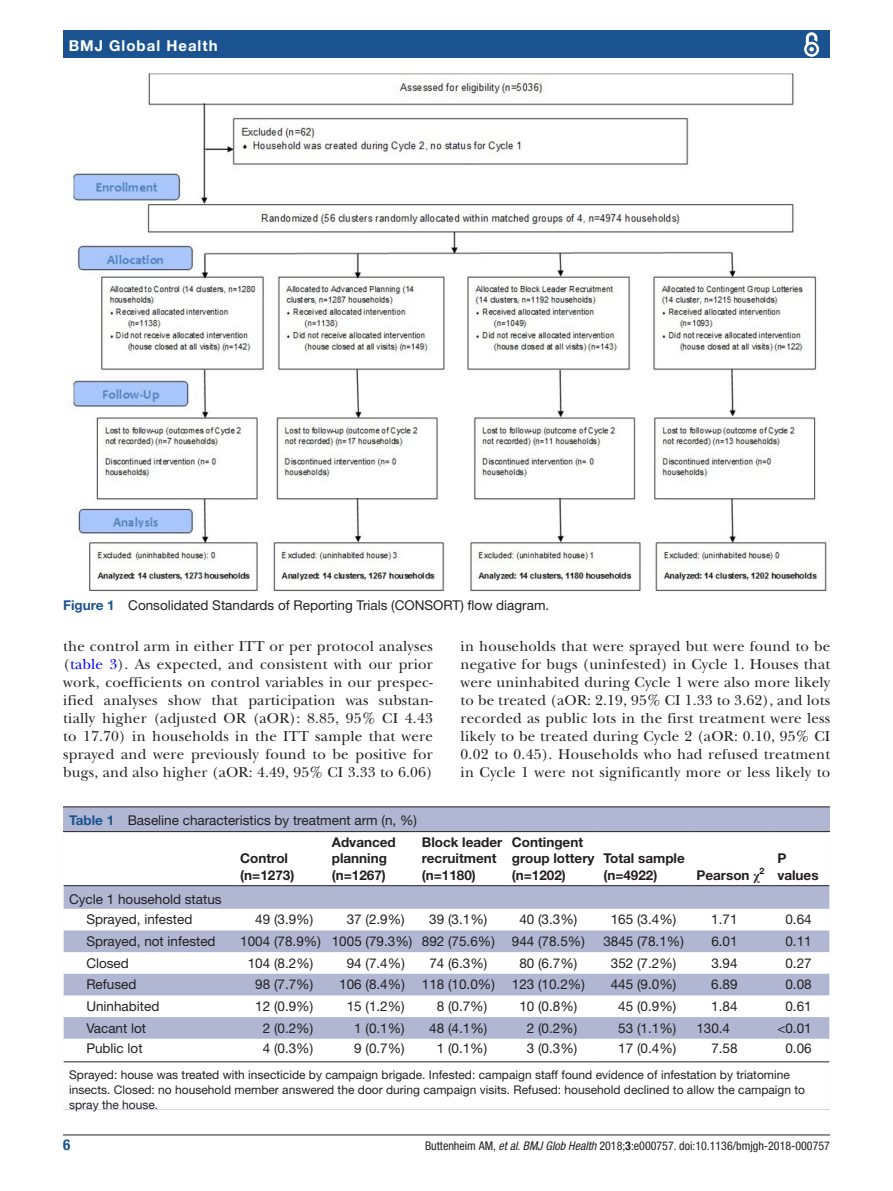
<style>
.page{position:relative;width:893px;height:1191px;background:#fff}
.page>*{position:absolute;margin:0;border:0;box-sizing:border-box;transform-origin:0 0}
.t1{font:15px/18px "New Baskerville";letter-spacing:.015em;color:#231f20;text-align:justify}
.t2{font:700 15px "Helvetica Neue LT Std";letter-spacing:.065em;color:#fff}
.t3{font:700 condensed 15px "Helvetica Neue LT Std";color:#1b5391}
.t4{font:13.5px/20.1px "Helvetica Neue LT Std";color:#231f20}
.t5{font:700 13.5px/16.2px "Helvetica Neue LT Std";color:#231f20}
.t6{font:12px/15px "Helvetica Neue LT Std";color:#231f20}
.t7{font:condensed 12px "Helvetica Neue LT Std";color:#231f20}
.t8{font:700 9px "Helvetica Neue LT Std";color:#231f20}
.s1{font-weight:700;color:#1b5391}
.s2{color:#00f}
.s3{font-family:"Times New Roman"}
.s4{font-style:italic}
.s5{font-weight:700}
</style>
<div class="page">
<hr style="left:63px;top:1134px;width:767px;height:1px;background:#231f20">
<div style="left:63px;top:31px;width:767px;height:27px;background:#1b5391"></div>
<svg style="left:804px;top:32px;width:16px;height:25px"></svg>
<div style="left:808px;top:46px;width:7px;height:7px;border:1px solid #1b5391;border-radius:50%"></div>
<img style="left:70px;top:73px;width:757px;height:518px">
<div style="left:63px;top:807px;width:767px;height:302px;background:#b1b7d3"></div>
<hr style="left:63px;top:806px;width:767px;height:1px;background:#231f20">
<svg style="left:64px;top:832px;width:766px;height:277px;fill:#fff"></svg>
<hr style="left:63px;top:831px;width:171px;height:1px;background:#231f20">
<hr style="left:63px;top:885px;width:171px;height:1px;background:#231f20">
<hr style="left:234px;top:831px;width:92px;height:1px;background:#231f20">
<hr style="left:234px;top:885px;width:92px;height:1px;background:#231f20">
<hr style="left:326px;top:831px;width:90px;height:1px;background:#231f20">
<hr style="left:326px;top:885px;width:90px;height:1px;background:#231f20">
<hr style="left:416px;top:831px;width:90px;height:1px;background:#231f20">
<hr style="left:416px;top:885px;width:90px;height:1px;background:#231f20">
<hr style="left:506px;top:831px;width:91px;height:1px;background:#231f20">
<hr style="left:506px;top:885px;width:91px;height:1px;background:#231f20">
<hr style="left:597px;top:831px;width:93px;height:1px;background:#231f20">
<hr style="left:597px;top:885px;width:93px;height:1px;background:#231f20">
<hr style="left:690px;top:831px;width:81px;height:1px;background:#231f20">
<hr style="left:690px;top:885px;width:81px;height:1px;background:#231f20">
<hr style="left:771px;top:831px;width:59px;height:1px;background:#231f20">
<hr style="left:771px;top:885px;width:59px;height:1px;background:#231f20">
<hr style="left:234px;top:1061px;width:92px;height:1px;background:#231f20">
<hr style="left:326px;top:1061px;width:90px;height:1px;background:#231f20">
<hr style="left:416px;top:1061px;width:90px;height:1px;background:#231f20">
<hr style="left:506px;top:1061px;width:91px;height:1px;background:#231f20">
<hr style="left:597px;top:1061px;width:93px;height:1px;background:#231f20">
<hr style="left:690px;top:1061px;width:81px;height:1px;background:#231f20">
<hr style="left:63px;top:1061px;width:171px;height:1px;background:#231f20">
<hr style="left:771px;top:1061px;width:59px;height:1px;background:#231f20">
<hr style="left:63px;top:832px;width:1px;height:53px;background:#fff">
<svg style="left:63px;top:885px;width:1px;height:176px"></svg>
<hr style="left:63px;top:1061px;width:1px;height:48px;background:#fff">
<p class="t2" style="left:69px;top:36px;width:150px">BMJ Global Health</p>
<p class="t4" style="left:63px;top:595px;width:488px"><span class="s1">Figure 1</span> Consolidated Standards of Reporting Trials (CONSORT) flow diagram.</p>
<p class="t1" style="left:63px;top:637px;width:371px">the control arm in either ITT or per protocol analyses (<span class="s2">table 3</span>). As expected, and consistent with our prior work, coefficients on control variables in our prespec&shy;ified analyses show that participation was substan&shy;tially higher (adjusted OR (aOR): 8.85, 95% CI 4.43 to 17.70) in households in the ITT sample that were sprayed and were previously found to be positive for bugs, and also higher (aOR: 4.49, 95% CI 3.33 to 6.06)</p>
<p class="t1" style="left:461px;top:637px;width:371px">in households that were sprayed but were found to be negative for bugs (uninfested) in Cycle 1. Houses that were uninhabited during Cycle 1 were also more likely to be treated (aOR: 2.19, 95% CI 1.33 to 3.62), and lots recorded as public lots in the first treatment were less likely to be treated during Cycle 2 (aOR: 0.10, 95% CI 0.02 to 0.45). Households who had refused treatment in Cycle 1 were not significantly more or less likely to</p>
<p class="t4" style="left:69px;top:810px;width:350px"><span class="s1">Table 1</span> Baseline characteristics by treatment arm (n, %)</p>
<p class="t5" style="left:240px;top:850px;width:56px">Control (n=1273)</p>
<p class="t5" style="left:332px;top:834px;width:66px">Advanced planning (n=1267)</p>
<p class="t5" style="left:422px;top:834px;width:82px">Block leader recruitment (n=1180)</p>
<p class="t5" style="left:512px;top:834px;width:84px">Contingent group lottery (n=1202)</p>
<p class="t5" style="left:603px;top:850px;width:83px">Total sample (n=4922)</p>
<p class="t5" style="left:696px;top:866px;width:65px">Pearson <span class="s3">χ</span></p>
<p class="t8" style="left:760px;top:864px;width:6px">2</p>
<p class="t5" style="left:777px;top:850px;width:43px">P values</p>
<p class="t4" style="left:86px;top:889px;width:137px;text-indent:-17px">Cycle 1 household status<br>Sprayed, infested</p>
<p class="t4" style="left:255px;top:909px;width:60px">49 (3.9%)</p>
<p class="t4" style="left:347px;top:909px;width:60px">37 (2.9%)</p>
<p class="t4" style="left:429px;top:909px;width:60px">39 (3.1%)</p>
<p class="t4" style="left:519px;top:909px;width:60px">40 (3.3%)</p>
<p class="t4" style="left:611px;top:909px;width:67px">165 (3.4%)</p>
<p class="t4" style="left:711px;top:909px;width:28px">1.71</p>
<p class="t4" style="left:785px;top:909px;width:28px">0.64</p>
<p class="t4" style="left:86px;top:931px;width:131px">Sprayed, not infested</p>
<p class="t4" style="left:240px;top:931px;width:256px">1004 (78.9%) 1005 (79.3%) 892 (75.6%)</p>
<p class="t4" style="left:512px;top:931px;width:75px">944 (78.5%)</p>
<p class="t4" style="left:603px;top:931px;width:82px">3845 (78.1%)</p>
<p class="t4" style="left:711px;top:931px;width:28px">6.01</p>
<p class="t4" style="left:785px;top:931px;width:28px">0.11</p>
<p class="t4" style="left:86px;top:952px;width:44px">Closed</p>
<p class="t4" style="left:248px;top:952px;width:67px">104 (8.2%)</p>
<p class="t4" style="left:347px;top:952px;width:60px">94 (7.4%)</p>
<p class="t4" style="left:429px;top:952px;width:60px">74 (6.3%)</p>
<p class="t4" style="left:519px;top:952px;width:60px">80 (6.7%)</p>
<p class="t4" style="left:611px;top:952px;width:67px">352 (7.2%)</p>
<p class="t4" style="left:711px;top:952px;width:28px">3.94</p>
<p class="t4" style="left:785px;top:952px;width:28px">0.27</p>
<p class="t4" style="left:86px;top:974px;width:52px">Refused</p>
<p class="t4" style="left:255px;top:974px;width:60px">98 (7.7%)</p>
<p class="t4" style="left:339px;top:974px;width:67px">106 (8.4%)</p>
<p class="t4" style="left:422px;top:974px;width:75px">118 (10.0%)</p>
<p class="t4" style="left:512px;top:974px;width:75px">123 (10.2%)</p>
<p class="t4" style="left:611px;top:974px;width:67px">445 (9.0%)</p>
<p class="t4" style="left:711px;top:974px;width:28px">6.89</p>
<p class="t4" style="left:785px;top:974px;width:28px">0.08</p>
<p class="t4" style="left:86px;top:996px;width:75px">Uninhabited</p>
<p class="t4" style="left:255px;top:996px;width:60px">12 (0.9%)</p>
<p class="t4" style="left:347px;top:996px;width:60px">15 (1.2%)</p>
<p class="t4" style="left:437px;top:996px;width:52px">8 (0.7%)</p>
<p class="t4" style="left:519px;top:996px;width:60px">10 (0.8%)</p>
<p class="t4" style="left:618px;top:996px;width:60px">45 (0.9%)</p>
<p class="t4" style="left:711px;top:996px;width:28px">1.84</p>
<p class="t4" style="left:785px;top:996px;width:28px">0.61</p>
<p class="t4" style="left:86px;top:1017px;width:61px">Vacant lot</p>
<p class="t4" style="left:263px;top:1017px;width:52px">2 (0.2%)</p>
<p class="t4" style="left:354px;top:1017px;width:52px">1 (0.1%)</p>
<p class="t4" style="left:429px;top:1017px;width:60px">48 (4.1%)</p>
<p class="t4" style="left:527px;top:1017px;width:52px">2 (0.2%)</p>
<p class="t4" style="left:618px;top:1017px;width:60px">53 (1.1%)</p>
<p class="t4" style="left:696px;top:1017px;width:35px">130.4</p>
<p class="t4" style="left:777px;top:1017px;width:36px">&lt;0.01</p>
<p class="t4" style="left:86px;top:1037px;width:58px">Public lot</p>
<p class="t4" style="left:263px;top:1037px;width:52px">4 (0.3%)</p>
<p class="t4" style="left:354px;top:1037px;width:52px">9 (0.7%)</p>
<p class="t4" style="left:437px;top:1037px;width:52px">1 (0.1%)</p>
<p class="t4" style="left:527px;top:1037px;width:52px">3 (0.3%)</p>
<p class="t4" style="left:618px;top:1037px;width:60px">17 (0.4%)</p>
<p class="t4" style="left:711px;top:1037px;width:28px">7.58</p>
<p class="t4" style="left:785px;top:1037px;width:28px">0.06</p>
<p class="t6" style="left:69px;top:1067px;width:737px">Sprayed: house was treated with insecticide by campaign brigade. Infested: campaign staff found evidence of infestation by triatomine insects. Closed: no household member answered the door during campaign visits. Refused: household declined to allow the campaign to spray the house.</p>
<p class="t3" style="left:63px;top:1135px;width:9px">6</p>
<p class="t7" style="left:425px;top:1138px;width:406px">Buttenheim AM, <span class="s4">et al</span>. <span class="s4">BMJ Glob Health</span> 2018;<span class="s5">3</span>:e000757. doi:10.1136/bmjgh-2018-000757</p>
</div>
